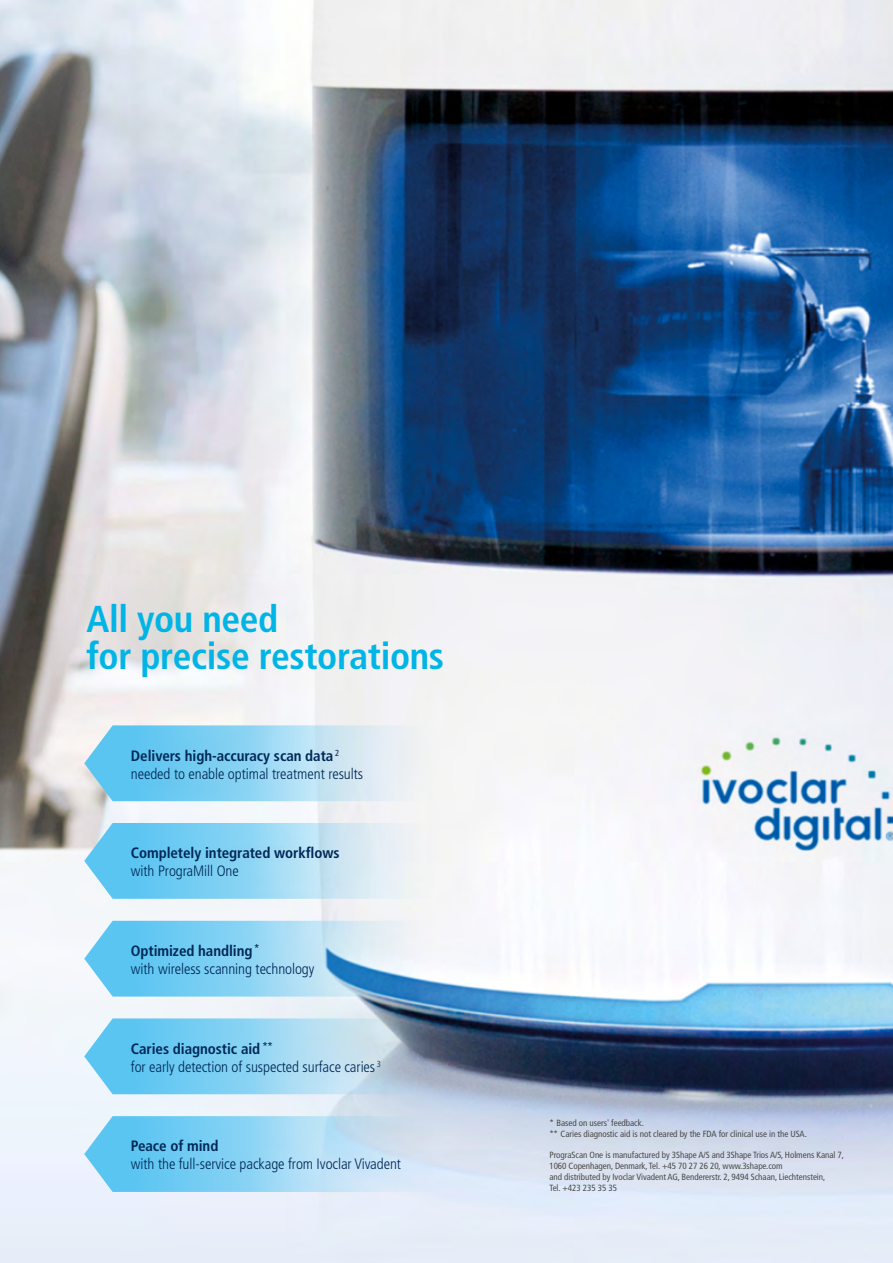
<style>
.page{position:relative;width:893px;height:1263px;background:#fff}
.page>*{position:absolute;margin:0;border:0;box-sizing:border-box;transform-origin:0 0}
.Titel_bld{font:700 condensed 37.5px/37.5px "Frutiger";letter-spacing:-.01em;color:#00b5e5}
.Klein{font:300 condensed 15px "Frutiger";letter-spacing:-.005em;color:#002856}
.Klein-2{font:700 condensed 15px "Frutiger";letter-spacing:-.005em;color:#002856}
.Klein-3{font:condensed 9px/10.8px "Frutiger";letter-spacing:-.005em;color:#4a4a49}
</style>
<div class="page">
<img style="left:0;top:0;width:893px;height:1263px">
<svg style="left:84px;top:1018px;width:356px;height:76px;background:#93cce7"></svg>
<svg style="left:84px;top:921px;width:356px;height:75px;background:#95d1ef"></svg>
<svg style="left:84px;top:1116px;width:356px;height:76px;background:#9dd7f4"></svg>
<svg style="left:84px;top:823px;width:356px;height:76px;background:#a5dbf3"></svg>
<svg style="left:84px;top:725px;width:356px;height:76px;background:#a5daf2"></svg>
<p class="Titel_bld" style="left:86px;top:600px;width:359px">All you need<br>for precise restorations</p>
<p class="Klein-2" style="left:131px;top:746px;width:210px">Delivers high-accuracy scan data <sup>2</sup></p>
<p class="Klein" style="left:131px;top:765px;width:234px">needed to enable optimal treatment results</p>
<p class="Klein-2" style="left:131px;top:844px;width:210px">Completely integrated workflows</p>
<p class="Klein" style="left:131px;top:862px;width:109px">with PrograMill One</p>
<p class="Klein-2" style="left:131px;top:942px;width:130px">Optimized handling<sup>*</sup></p>
<p class="Klein" style="left:131px;top:960px;width:185px">with wireless scanning technology</p>
<p class="Klein-2" style="left:131px;top:1040px;width:144px">Caries diagnostic aid<sup>**</sup></p>
<p class="Klein" style="left:131px;top:1058px;width:252px">for early detection of suspected surface caries <sup>3</sup></p>
<p class="Klein-2" style="left:131px;top:1137px;width:89px">Peace of mind</p>
<p class="Klein" style="left:131px;top:1156px;width:272px">with the full-service package from Ivoclar Vivadent</p>
<p class="Klein-3" style="left:549px;top:1117px;width:259px">* Based on users' feedback.<br>** Caries diagnostic aid is not cleared by the FDA for clinical use in the USA.</p>
<p class="Klein-3" style="left:549px;top:1150px;width:296px">PrograScan One is manufactured by 3Shape A/S and 3Shape Trios A/S, Holmens Kanal 7,<br>1060 Copenhagen, Denmark, Tel. +45 70 27 26 20, www.3shape.com</p>
<p class="Klein-3" style="left:549px;top:1171px;width:277px">and distributed by Ivoclar Vivadent AG, Bendererstr. 2, 9494 Schaan, Liechtenstein,<br>Tel. +423 235 35 35</p>
</div>
